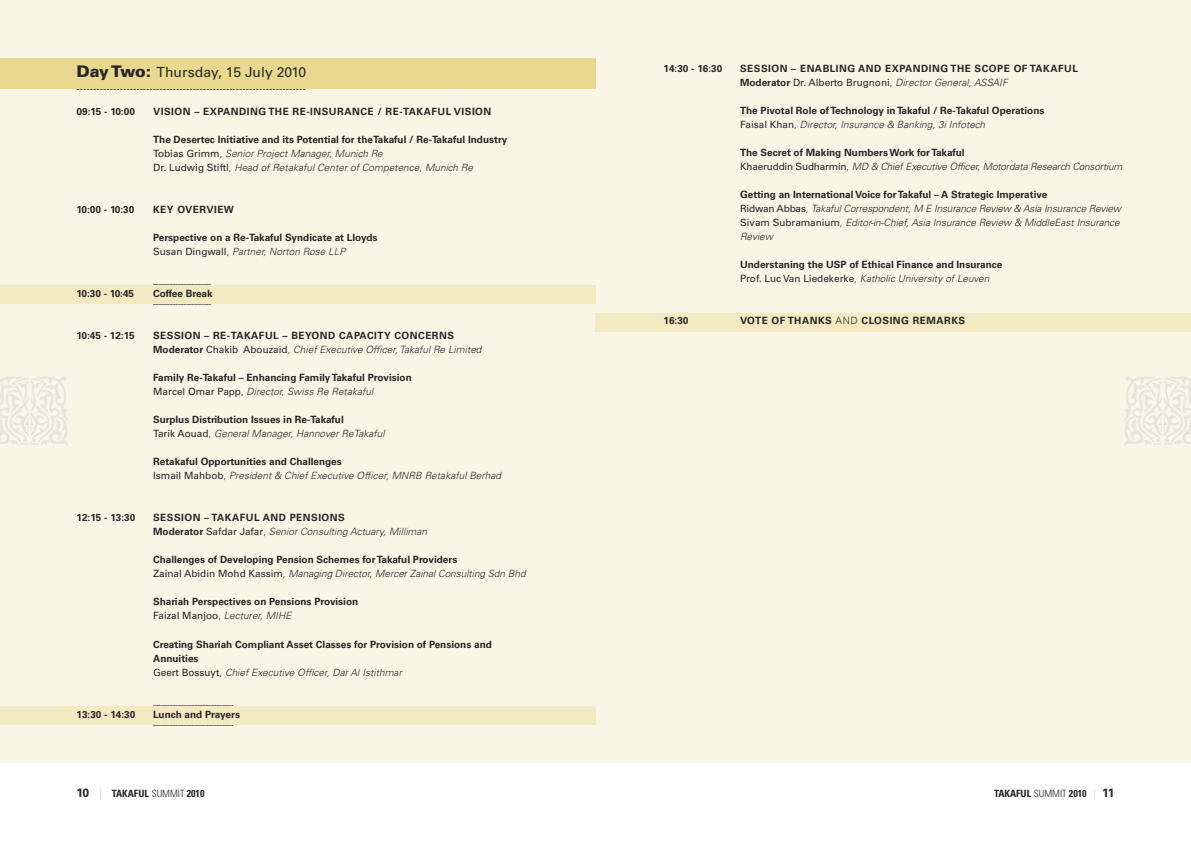
<style>
.page{position:relative;width:1191px;height:842px;background:#fff}
.page>*{position:absolute;margin:0;border:0;box-sizing:border-box;transform-origin:0 0}
.t1{font:14px "Univers";color:#272627}
.t2{font:700 10px/14px "Univers";color:#272627}
.t3{font:italic 300 10px/14px "Univers";letter-spacing:-.005em;color:#272627}
.t4{font:700 10px/14px "Univers";letter-spacing:.05em;color:#272627}
.t5{font:300 10px "Univers";color:#272627}
.t6{font:10px "Univers";color:#272627}
.t7{font:700 condensed 10px "Univers";color:#272627}
.s1{font-weight:900;font-size:16px}
.s2{font-weight:700;font-style:normal}
.s3{font-weight:400;font-style:normal}
.s4{font-style:normal}
.s5{font-weight:400}
.s6{font-weight:300}
.s7{font-weight:300;font-style:italic}
.s8{font-stretch:normal;font-size:12px}
.s9{font-weight:300;font-stretch:normal;font-size:12px;color:#d0cfd0}
.s10{font-weight:300;color:#d0cfd0}
</style>
<div class="page">
<div style="left:0;top:0;width:1191px;height:763px;background:#faf6e6"></div>
<div style="left:0;top:58px;width:595px;height:31px;background:#e8d98f"></div>
<div style="left:0;top:286px;width:595px;height:18px;background:#f3eac2"></div>
<div style="left:0;top:706px;width:595px;height:18px;background:#f3eac2"></div>
<div style="left:595px;top:313px;width:596px;height:19px;background:#f3eac2"></div>
<img style="left:0;top:377px;width:68px;height:68px">
<img style="left:1124px;top:377px;width:67px;height:68px">
<h1 class="t1" style="left:77px;top:67px;width:231px"><span class="s1">DayTwo:</span> Thursday, 15 July 2010</h1>
<p class="t6" style="left:77px;top:85px;width:231px">---------------------------------------------------------------------</p>
<p class="t2" style="left:77px;top:106px;width:60px">09:15 - 10:00</p>
<p class="t4" style="left:153px;top:106px;width:340px">VISION – EXPANDING THE RE-INSURANCE / RE-TAKAFUL VISION</p>
<p class="t3" style="left:153px;top:134px;width:356px"><span class="s2">The Desertec Initiative and its Potential for theTakaful / Re-Takaful Industry<br></span><span class="s3">Tobias Grimm</span><span class="s4">,</span> Senior Project Manager, Munich Re<br><span class="s3">Dr. Ludwig Stiftl</span><span class="s4">,</span> Head of Retakaful Center of Competence, Munich Re</p>
<p class="t2" style="left:77px;top:204px;width:59px">10:00 - 10:30</p>
<p class="t4" style="left:153px;top:204px;width:82px">KEY OVERVIEW</p>
<p class="t2" style="left:153px;top:232px;width:226px">Perspective on a Re-Takaful Syndicate at Lloyds<br><span class="s5">Susan Dingwall</span><span class="s6">,</span> <span class="s7">Partner, Norton Rose LLP</span></p>
<p class="t5" style="left:153px;top:280px;width:60px">---------------------</p>
<p class="t2" style="left:77px;top:288px;width:59px">10:30 - 10:45</p>
<p class="t2" style="left:153px;top:288px;width:61px">Coffee Break</p>
<p class="t5" style="left:153px;top:300px;width:60px">---------------------</p>
<p class="t2" style="left:77px;top:330px;width:60px">10:45 - 12:15</p>
<p class="t4" style="left:153px;top:330px;width:330px">SESSION – RE-TAKAFUL – BEYOND CAPACITY CONCERNS<br>Moderator <span class="s5">Chakib Abouzaid</span><span class="s6">,</span> <span class="s7">Chief Executive Officer, Takaful Re Limited</span></p>
<p class="t2" style="left:153px;top:372px;width:260px">Family Re-Takaful – Enhancing FamilyTakaful Provision<br><span class="s5">Marcel Omar Papp</span><span class="s6">,</span> <span class="s7">Director, Swiss Re Retakaful</span></p>
<p class="t2" style="left:153px;top:414px;width:233px">Surplus Distribution Issues in Re-Takaful<br><span class="s5">Tarik Aouad</span><span class="s6">,</span> <span class="s7">General Manager, Hannover ReTakaful</span></p>
<p class="t3" style="left:153px;top:456px;width:349px"><span class="s2">Retakaful Opportunities and Challenges<br></span><span class="s3">Ismail Mahbob</span><span class="s4">,</span> President &amp; Chief Executive Officer, MNRB Retakaful Berhad</p>
<p class="t2" style="left:77px;top:512px;width:60px">12:15 - 13:30</p>
<p class="t4" style="left:153px;top:512px;width:275px">SESSION – TAKAFUL AND PENSIONS<br>Moderator <span class="s5">Safdar Jafar</span><span class="s6">,</span> <span class="s7">Senior Consulting Actuary, Milliman</span></p>
<p class="t2" style="left:153px;top:554px;width:374px">Challenges of Developing Pension Schemes forTakaful Providers<br><span class="s5">Zainal Abidin Mohd Kassim</span><span class="s6">,</span> <span class="s7">Managing Director, Mercer Zainal Consulting Sdn Bhd</span></p>
<p class="t2" style="left:153px;top:596px;width:207px">Shariah Perspectives on Pensions Provision<br><span class="s5">Faizal Manjoo</span><span class="s6">,</span> <span class="s7">Lecturer, MIHE</span></p>
<p class="t2" style="left:153px;top:638px;width:340px">Creating Shariah Compliant Asset Classes for Provision of Pensions and<br>Annuities<br><span class="s5">Geert Bossuyt</span><span class="s6">,</span> <span class="s7">Chief Executive Officer, Dar Al Istithmar</span></p>
<p class="t5" style="left:153px;top:700px;width:82px">-----------------------------</p>
<p class="t2" style="left:77px;top:708px;width:60px">13:30 - 14:30</p>
<p class="t2" style="left:153px;top:708px;width:88px">Lunch and Prayers</p>
<p class="t5" style="left:153px;top:720px;width:82px">-----------------------------</p>
<p class="t2" style="left:663px;top:63px;width:60px">14:30 - 16:30</p>
<p class="t4" style="left:740px;top:63px;width:339px">SESSION – ENABLING AND EXPANDING THE SCOPE OF TAKAFUL<br>Moderator <span class="s5">Dr. Alberto Brugnoni</span><span class="s6">,</span> <span class="s7">Director General, ASSAIF</span></p>
<p class="t2" style="left:740px;top:105px;width:306px">The Pivotal Role ofTechnology inTakaful / Re-Takaful Operations<br><span class="s5">Faisal Khan</span><span class="s6">,</span> <span class="s7">Director, Insurance &amp; Banking, 3i Infotech</span></p>
<p class="t3" style="left:740px;top:147px;width:384px"><span class="s2">The Secret of Making Numbers Work forTakaful<br></span><span class="s3">Khaeruddin Sudharmin</span><span class="s4">,</span> MD &amp; Chief Executive Officer, Motordata Research Consortium</p>
<p class="t3" style="left:740px;top:189px;width:382px"><span class="s2">Getting an International Voice forTakaful – A Strategic Imperative<br></span><span class="s3">Ridwan Abbas</span><span class="s4">,</span> Takaful Correspondent, M E Insurance Review &amp; Asia Insurance Review <span class="s3">Sivam Subramanium</span><span class="s4">,</span> Editor-in-Chief, Asia Insurance Review &amp; MiddleEast Insurance Review</p>
<p class="t2" style="left:740px;top:259px;width:264px">Understaning the USP of Ethical Finance and Insurance<br><span class="s5">Prof. Luc Van Liedekerke</span><span class="s6">,</span> <span class="s7">Katholic University of Leuven</span></p>
<p class="t2" style="left:663px;top:315px;width:26px">16:30</p>
<p class="t4" style="left:740px;top:315px;width:227px">VOTE OF THANKS <span class="s6">AND</span> CLOSING REMARKS</p>
<p class="t7" style="left:77px;top:789px;width:129px"><span class="s8">10</span> <span class="s9">|</span> TAKAFUL <span class="s6">SUMMIT</span> 2010</p>
<p class="t7" style="left:994px;top:789px;width:122px">TAKAFUL <span class="s6">SUMMIT</span> 2010 <span class="s10">|</span> <span class="s8">11</span></p>
</div>
